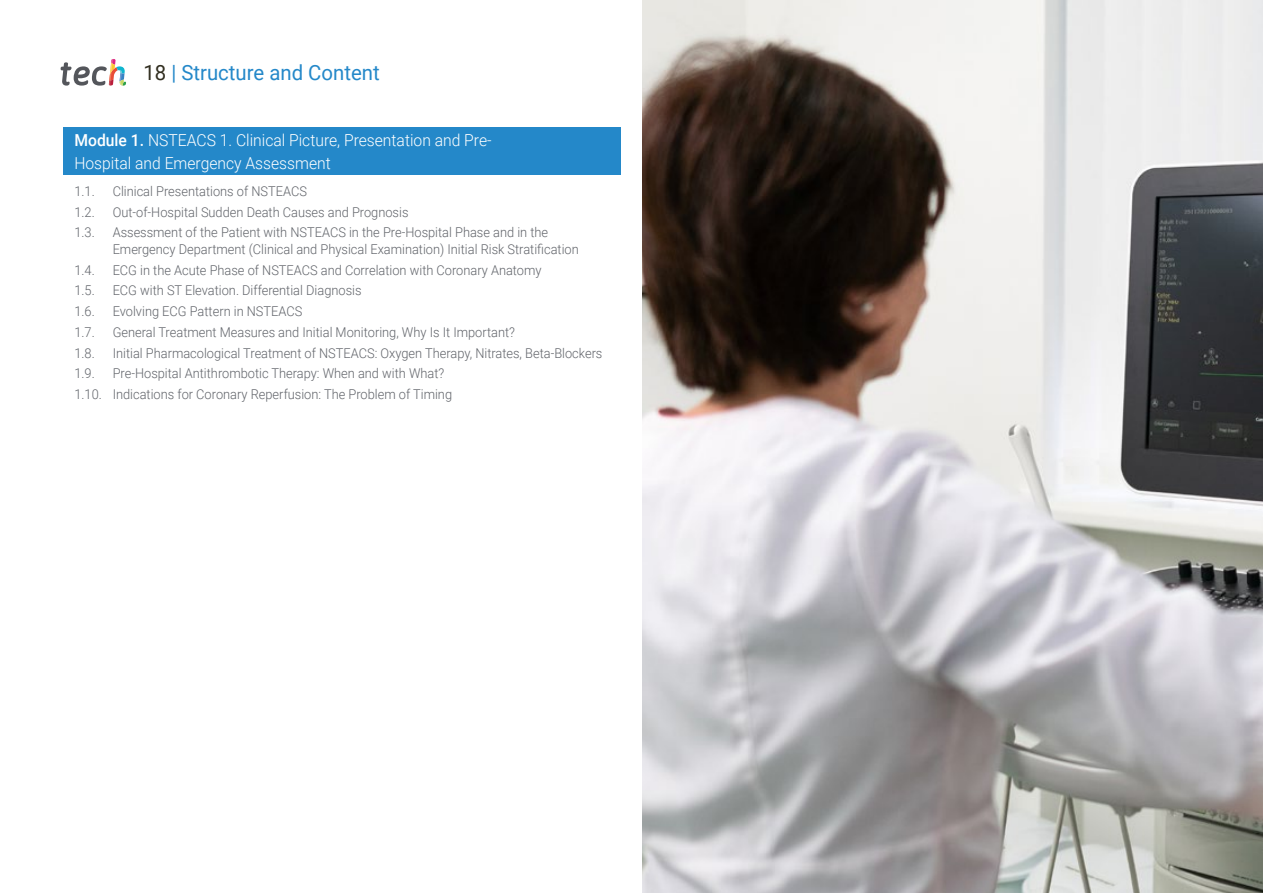
<style>
.page{position:relative;width:1263px;height:893px;background:#fff}
.page>*{position:absolute;margin:0;border:0;box-sizing:border-box;transform-origin:0 0}
.t1{font:21px "Roboto";color:#2488c9}
.t2{font:300 16.5px/22.5px "Roboto";color:#fff;scale:.95 1}
.t3{font:300 13.5px/16.5px "Roboto";color:#61646a;scale:.95 1}
.s1{color:#312e20}
.s2{font-weight:500}
</style>
<div class="page">
<div style="left:63px;top:128px;width:558px;height:47px;background:#2488c9"></div>
<svg style="left:61px;top:59px;width:65px;height:27px"></svg>
<img style="left:642px;top:0;width:621px;height:893px">
<h1 class="t1" style="left:144px;top:57px;width:238px"><span class="s1">18</span> | Structure and Content</h1>
<p class="t2" style="left:74px;top:129px;width:441px"><span class="s2">Module 1.</span> NSTEACS 1. Clinical Picture, Presentation and Pre-<br>Hospital and Emergency Assessment</p>
<p class="t3" style="left:74px;top:182px;width:23px">1.1.</p>
<p class="t3" style="left:113px;top:182px;width:206px">Clinical Presentations of NSTEACS</p>
<p class="t3" style="left:74px;top:203px;width:23px">1.2.</p>
<p class="t3" style="left:113px;top:203px;width:313px">Out-of-Hospital Sudden Death Causes and Prognosis</p>
<p class="t3" style="left:74px;top:224px;width:23px">1.3.</p>
<p class="t3" style="left:113px;top:224px;width:492px">Assessment of the Patient with NSTEACS in the Pre-Hospital Phase and in the<br>Emergency Department (Clinical and Physical Examination) Initial Risk Stratification</p>
<p class="t3" style="left:74px;top:261px;width:23px">1.4.</p>
<p class="t3" style="left:113px;top:261px;width:453px">ECG in the Acute Phase of NSTEACS and Correlation with Coronary Anatomy</p>
<p class="t3" style="left:74px;top:282px;width:23px">1.5.</p>
<p class="t3" style="left:113px;top:282px;width:263px">ECG with ST Elevation. Differential Diagnosis</p>
<p class="t3" style="left:74px;top:303px;width:23px">1.6.</p>
<p class="t3" style="left:113px;top:303px;width:201px">Evolving ECG Pattern in NSTEACS</p>
<p class="t3" style="left:74px;top:323px;width:23px">1.7.</p>
<p class="t3" style="left:113px;top:323px;width:425px">General Treatment Measures and Initial Monitoring, Why Is It Important?</p>
<p class="t3" style="left:74px;top:344px;width:23px">1.8.</p>
<p class="t3" style="left:113px;top:344px;width:517px">Initial Pharmacological Treatment of NSTEACS: Oxygen Therapy, Nitrates, Beta-Blockers</p>
<p class="t3" style="left:74px;top:365px;width:23px">1.9.</p>
<p class="t3" style="left:74px;top:363px;width:399px;line-height:20.7px;text-indent:38px">Pre-Hospital Antithrombotic Therapy: When and with What?<br>1.10. Indications for Coronary Reperfusion: The Problem of Timing</p>
</div>
